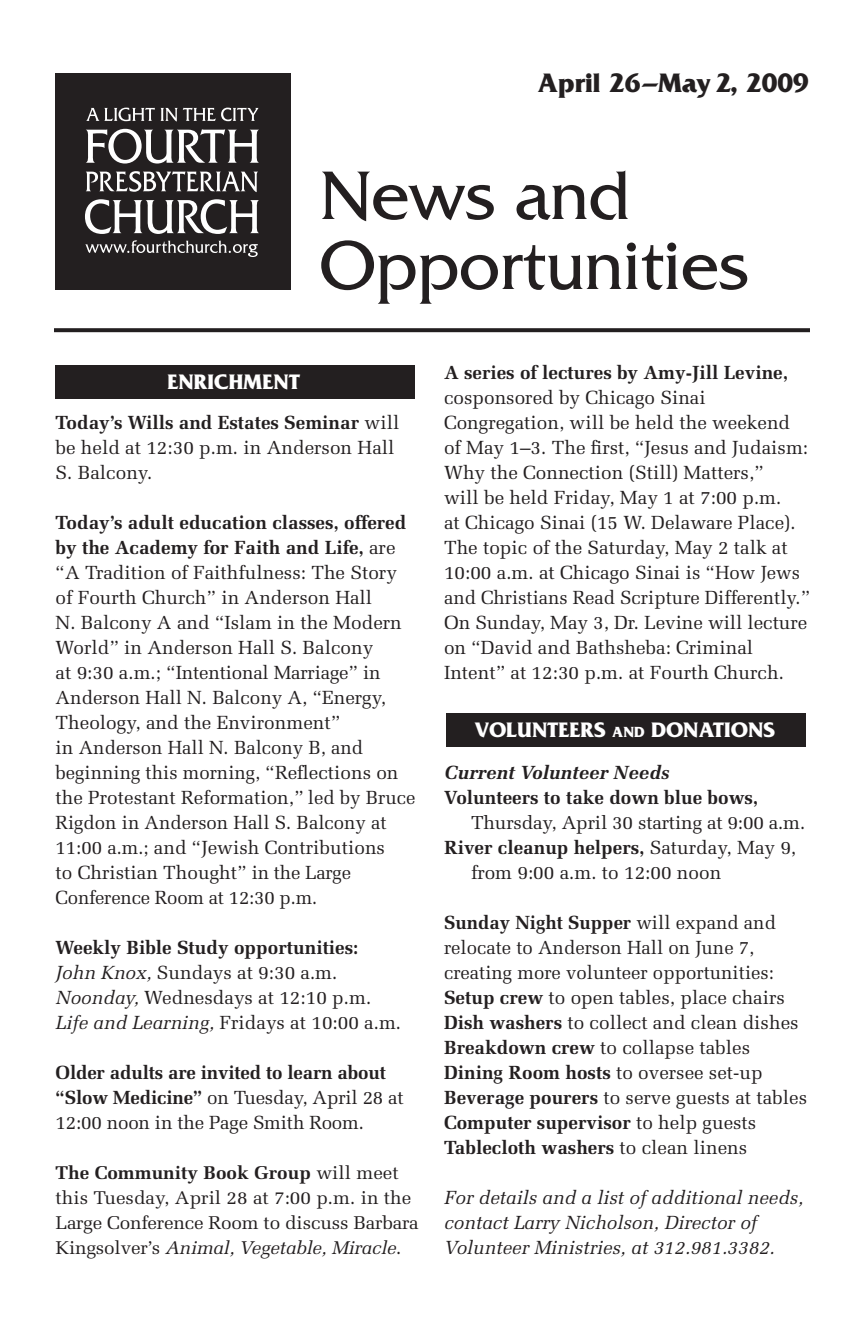
<style>
.page{position:relative;width:864px;height:1332px;background:#fff}
.page>*{position:absolute;margin:0;border:0;box-sizing:border-box;transform-origin:0 0}
.t1{font:72px/70px "Friz Quadrata Std";color:#231f20}
.t2{font:700 28px "Friz Quadrata Std";color:#231f20}
.t3{font:700 22px "Friz Quadrata Std";color:#fff}
.t4{font:19px/25px "Melior LT Std";color:#231f20}
.t5{font:700 19px/25px "Melior LT Std";color:#231f20}
.t6{font:italic 19px/25px "Melior LT Std";color:#231f20}
.t7{font:italic 700 19px "Melior LT Std";color:#231f20}
.t8{font:18.8px "Melior LT Std";letter-spacing:-.01em;color:#231f20}
.t9{font:18.4px/25px "Melior LT Std";letter-spacing:-.01em;color:#231f20}
.s1{font-weight:700}
.s2{font-style:italic}
.s3{font-weight:400}
.s4{font-size:15.4px}
</style>
<div class="page">
<div style="left:55px;top:73px;width:235px;height:216px;background:#231f20"></div>
<svg style="left:86px;top:129px;width:173px;height:35px"></svg>
<svg style="left:86px;top:171px;width:172px;height:21px"></svg>
<svg style="left:85px;top:199px;width:174px;height:35px"></svg>
<svg style="left:86px;top:108px;width:173px;height:14px;background:#5e5b5b"></svg>
<svg style="left:85px;top:240px;width:173px;height:17px;background:#4f4c4d"></svg>
<svg style="left:54px;top:328px;width:756px;height:4px;background:#2d292a"></svg>
<div style="left:55px;top:365px;width:360px;height:33px;background:#231f20"></div>
<div style="left:447px;top:713px;width:359px;height:34px;background:#231f20"></div>
<h2 class="t2" style="left:538px;top:67px;width:273px">April 26–May 2, 2009</h2>
<h1 class="t1" style="left:320px;top:161px;width:431px">News and<br>Opportunities</h1>
<p class="t3" style="left:168px;top:369px;width:134px">ENRICHMENT</p>
<p class="t4" style="left:56px;top:410px;width:345px"><span class="s1">Today’s Wills and Estates Seminar</span> will be held at 12:30 p.m. in Anderson Hall<br>S. Balcony.</p>
<p class="t4" style="left:56px;top:510px;width:361px"><span class="s1">Today’s adult education classes, offered by the Academy for Faith and Life,</span> are “A Tradition of Faithfulness: The Story of Fourth Church” in Anderson Hall<br>N. Balcony A and “Islam in the Modern World” in Anderson Hall S. Balcony<br>at 9:30 a.m.; “Intentional Marriage” in Anderson Hall N. Balcony A, “Energy, Theology, and the Environment”<br>in Anderson Hall N. Balcony B, and beginning this morning, “Reflections on the Protestant Reformation,” led by Bruce Rigdon in Anderson Hall S. Balcony at 11:00 a.m.; and “Jewish Contributions<br>to Christian Thought” in the Large Conference Room at 12:30 p.m.</p>
<p class="t4" style="left:56px;top:935px;width:347px"><span class="s1">Weekly Bible Study opportunities:<br></span><span class="s2">John Knox,</span> Sundays at 9:30 a.m.<br><span class="s2">Noonday,</span> Wednesdays at 12:10 p.m.<br><span class="s2">Life and Learning,</span> Fridays at 10:00 a.m.</p>
<p class="t5" style="left:56px;top:1060px;width:350px">Older adults are invited to learn about “Slow Medicine” <span class="s3">on Tuesday, April 28 at<br>12:00 noon in the Page Smith Room.</span></p>
<p class="t9" style="left:56px;top:1160px;width:365px"><span class="s1">The Community Book Group</span> will meet this Tuesday, April 28 at 7:00 p.m. in the Large Conference Room to discuss Barbara Kingsolver’s <span class="s2">Animal, Vegetable, Miracle</span>.</p>
<p class="t5" style="left:444px;top:360px;width:346px">A series of lectures by Amy-Jill Levine,</p>
<p class="t4" style="left:444px;top:385px;width:367px">cosponsored by Chicago Sinai Congregation, will be held the weekend of May 1–3. The first, “Jesus and Judaism:<br>Why the Connection (Still) Matters,”<br>will be held Friday, May 1 at 7:00 p.m.<br>at Chicago Sinai (15 W. Delaware Place).<br>The topic of the Saturday, May 2 talk at 10:00 a.m. at Chicago Sinai is “How Jews and Christians Read Scripture Differently.” On Sunday, May 3, Dr. Levine will lecture on “David and Bathsheba: Criminal Intent” at 12:30 p.m. at Fourth Church.</p>
<p class="t3" style="left:475px;top:718px;width:301px">VOLUNTEERS <span class="s4">and</span> DONATIONS</p>
<p class="t7" style="left:444px;top:761px;width:227px">Current Volunteer Needs</p>
<p class="t5" style="left:444px;top:785px;width:316px">Volunteers to take down blue bows,</p>
<p class="t8" style="left:471px;top:812px;width:336px">Thursday, April 30 starting at 9:00 a.m.</p>
<p class="t4" style="left:471px;top:835px;width:327px;text-indent:-27px"><span class="s1">River cleanup helpers,</span> Saturday, May 9, from 9:00 a.m. to 12:00 noon</p>
<p class="t4" style="left:444px;top:910px;width:365px"><span class="s1">Sunday Night Supper</span> will expand and relocate to Anderson Hall on June 7, creating more volunteer opportunities:<br><span class="s1">Setup crew</span> to open tables, place chairs <span class="s1">Dish washers</span> to collect and clean dishes <span class="s1">Breakdown crew</span> to collapse tables <span class="s1">Dining Room hosts</span> to oversee set-up <span class="s1">Beverage pourers</span> to serve guests at tables <span class="s1">Computer supervisor</span> to help guests <span class="s1">Tablecloth washers</span> to clean linens</p>
<p class="t6" style="left:444px;top:1185px;width:361px">For details and a list of additional needs, contact Larry Nicholson, Director of<br>Volunteer Ministries, at 312.981.3382.</p>
</div>
